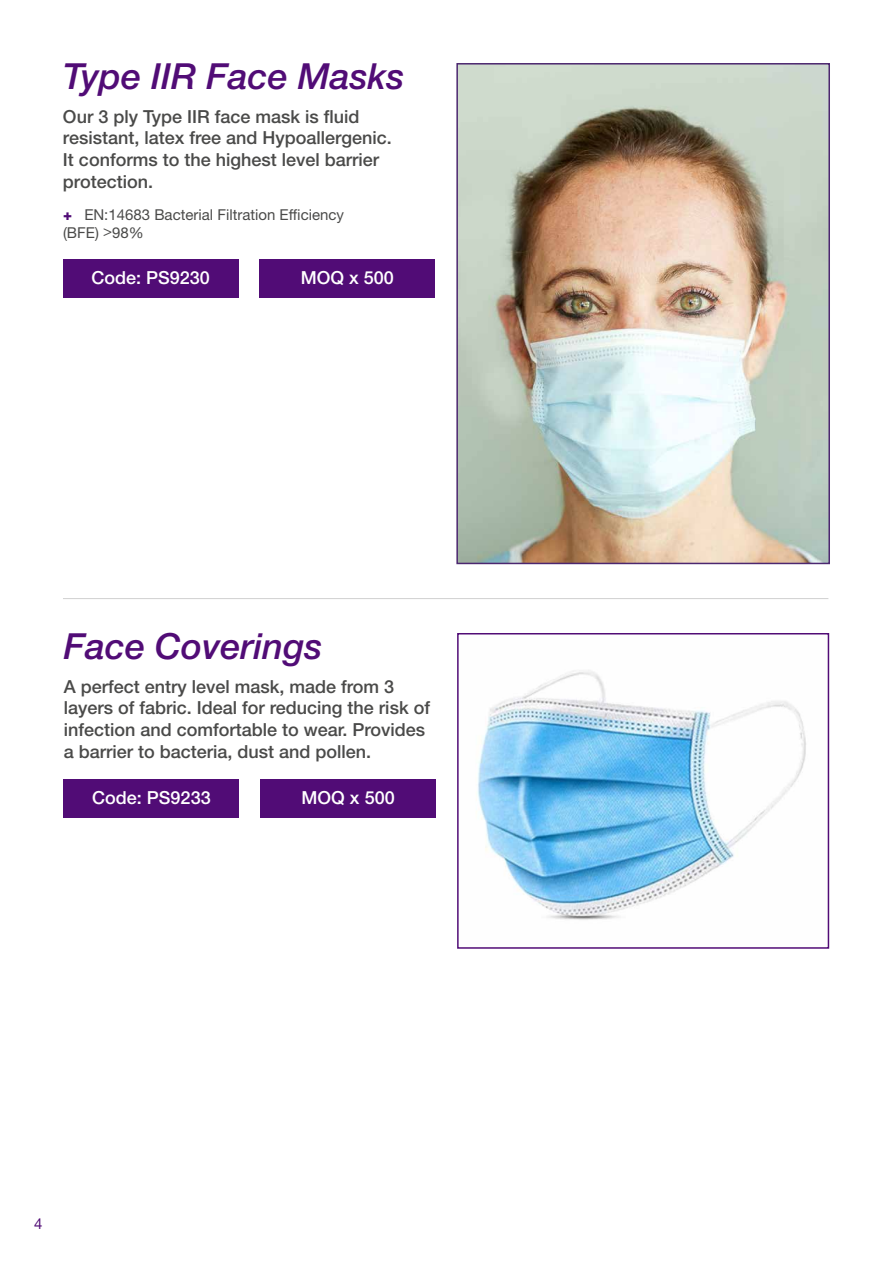
<style>
.page{position:relative;width:893px;height:1263px;background:#fff}
.page>*{position:absolute;margin:0;border:0;box-sizing:border-box;transform-origin:0 0}
.t1{font:italic 500 36px "Helvetica Neue LT Std";color:#510c76}
.t2{font:500 18px/21.6px "Helvetica Neue LT Std";color:#4a4a49}
.t3{font:500 18px "Helvetica Neue LT Std";color:#fff}
.t4{font:15px/18px "Helvetica Neue LT Std";color:#4a4a49}
.t5{font:15px "Helvetica Neue LT Std";color:#510c76}
.s1{font-weight:800;color:#510c76}
</style>
<div class="page">
<img style="left:477px;top:670px;width:329px;height:250px">
<div style="left:457px;top:633px;width:372px;height:316px;border:2px solid #510c76"></div>
<div style="left:260px;top:779px;width:176px;height:38px;background:#510c76"></div>
<div style="left:64px;top:779px;width:175px;height:38px;background:#510c76"></div>
<hr style="left:63px;top:598px;width:765px;height:1px;background:#d0d0d0">
<div style="left:260px;top:259px;width:175px;height:38px;background:#510c76"></div>
<div style="left:63px;top:259px;width:175px;height:38px;background:#510c76"></div>
<img style="left:459px;top:66px;width:368px;height:495px">
<div style="left:456px;top:63px;width:374px;height:501px;border:2px solid #4c2770"></div>
<h1 class="t1" style="left:63px;top:55px;width:343px">Type IIR Face Masks</h1>
<p class="t2" style="left:63px;top:105px;width:330px">Our 3 ply Type IIR face mask is fluid resistant, latex free and Hypoallergenic.<br>It conforms to the highest level barrier protection.</p>
<p class="t4" style="left:63px;top:205px;width:282px"><span class="s1">+</span> EN:14683 Bacterial Filtration Efficiency (BFE) &gt;98%</p>
<p class="t3" style="left:92px;top:267px;width:120px">Code: PS9230</p>
<p class="t3" style="left:301px;top:267px;width:95px">MOQ x 500</p>
<h1 class="t1" style="left:64px;top:625px;width:260px">Face Coverings</h1>
<p class="t2" style="left:64px;top:675px;width:368px">A perfect entry level mask, made from 3 layers of fabric. Ideal for reducing the risk of infection and comfortable to wear. Provides a barrier to bacteria, dust and pollen.</p>
<p class="t3" style="left:92px;top:787px;width:120px">Code: PS9233</p>
<p class="t3" style="left:302px;top:787px;width:95px">MOQ x 500</p>
<p class="t5" style="left:34px;top:1215px;width:10px">4</p>
</div>
